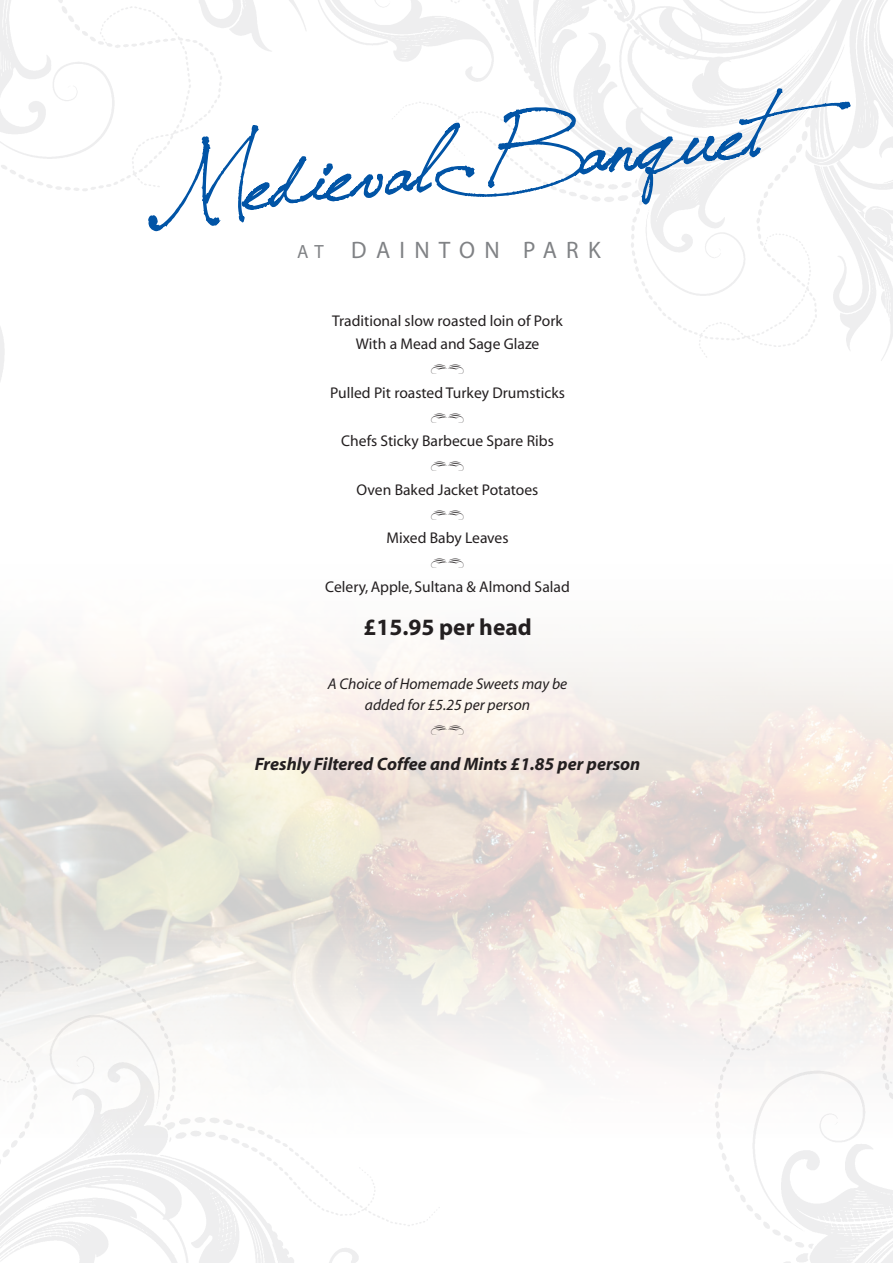
<style>
.page{position:relative;width:893px;height:1263px;background:#fff}
.page>*{position:absolute;margin:0;border:0;box-sizing:border-box;transform-origin:0 0}
.t1{font:99.3px "Jellyka Saint Andrew's Queen";color:#0154a6;scale:.96 1}
.t2{font:23.85px "Myriad";letter-spacing:.4em;color:#808285}
.t3{font:700 23.4px "Myriad";color:#231f20}
.t4{font:italic 700 18px "Myriad";color:#231f20}
.t5{font:15.6px/23.4px "Myriad";color:#231f20;text-align:center}
.t6{font:italic 15.6px/20.9px "Myriad";color:#231f20;text-align:center}
.s1{font-size:19.2px}
</style>
<div class="page">
<svg style="left:147px;top:88px;width:704px;height:144px"></svg>
<img style="left:0;top:651px;width:893px;height:486px">
<svg style="left:431px;top:726px;width:33px;height:9px"></svg>
<h1 class="t1" style="left:138px;top:128px;width:641px;rotate:-6deg">Medieval Banquet</h1>
<h2 class="t2" style="left:297px;top:238px;width:305px"><span class="s1">at</span> DAINTON PARK</h2>
<p class="t5" style="left:332px;top:310px;width:232px">Traditional slow roasted loin of Pork<br>With a Mead and Sage Glaze</p>
<p class="t5" style="left:330px;top:382px;width:236px">Pulled Pit roasted Turkey Drumsticks</p>
<p class="t5" style="left:341px;top:430px;width:214px">Chefs Sticky Barbecue Spare Ribs</p>
<p class="t5" style="left:357px;top:478px;width:183px">Oven Baked Jacket Potatoes</p>
<p class="t5" style="left:386px;top:527px;width:124px">Mixed Baby Leaves</p>
<p class="t5" style="left:325px;top:575px;width:246px">Celery, Apple, Sultana &amp; Almond Salad</p>
<h3 class="t3" style="left:363px;top:615px;width:170px">£15.95 per head</h3>
<p class="t6" style="left:328px;top:674px;width:241px">A Choice of Homemade Sweets may be added for £5.25 per person</p>
<p class="t4" style="left:255px;top:754px;width:387px">Freshly Filtered Coffee and Mints £1.85 per person</p>
</div>
